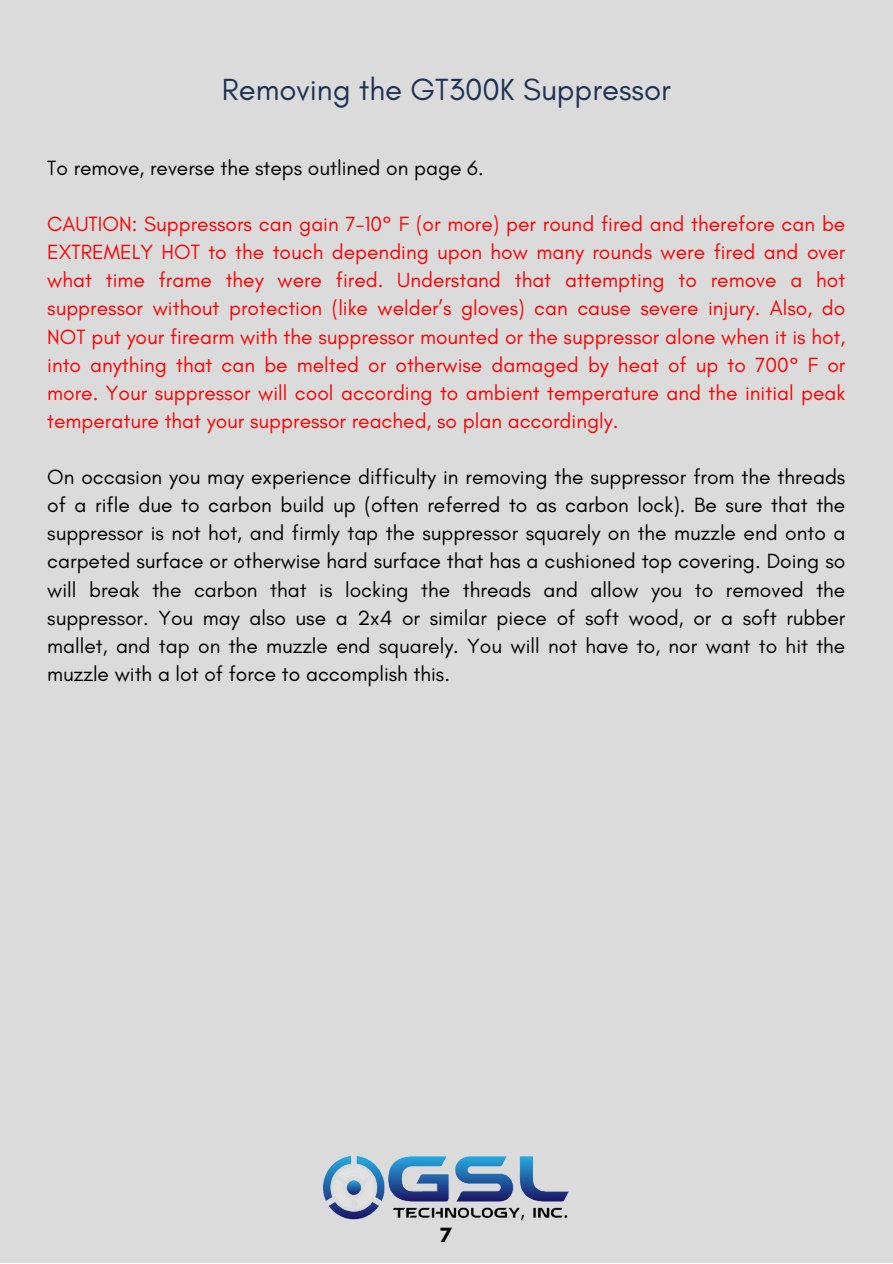
<style>
.page{position:relative;width:893px;height:1264px;background:#fff}
.page>*{position:absolute;margin:0;border:0;box-sizing:border-box;transform-origin:0 0}
.t1{font:31.05px "Glacial Indifference";color:#1e3256}
.t2{font:21px/28px "Glacial Indifference";color:#000;text-align:justify}
.t3{font:21px/28px "Glacial Indifference";color:#f80505;text-align:justify}
.t4{font:700 21px "Glacial Indifference";color:#000}
</style>
<div class="page">
<div style="left:0;top:0;width:892px;height:1262px;background:#dbdbdb"></div>
<img style="left:324px;top:1156px;width:245px;height:65px">
<p class="t1" style="left:222px;top:70px;width:450px">Removing the GT300K Suppressor</p>
<p class="t2" style="left:47px;top:153px;width:438px">To remove, reverse the steps outlined on page 6.</p>
<p class="t3" style="left:47px;top:210px;width:799px">CAUTION: Suppressors can gain 7-10° F (or more) per round fired and therefore can be EXTREMELY HOT to the touch depending upon how many rounds were fired and over what time frame they were fired. Understand that attempting to remove a hot suppressor without protection (like welder’s gloves) can cause severe injury. Also, do NOT put your firearm with the suppressor mounted or the suppressor alone when it is hot, into anything that can be melted or otherwise damaged by heat of up to 700° F or more. Your suppressor will cool according to ambient temperature and the initial peak temperature that your suppressor reached, so plan accordingly.</p>
<p class="t2" style="left:47px;top:463px;width:799px">On occasion you may experience difficulty in removing the suppressor from the threads of a rifle due to carbon build up (often referred to as carbon lock). Be sure that the suppressor is not hot, and firmly tap the suppressor squarely on the muzzle end onto a carpeted surface or otherwise hard surface that has a cushioned top covering. Doing so will break the carbon that is locking the threads and allow you to removed the suppressor. You may also use a 2x4 or similar piece of soft wood, or a soft rubber mallet, and tap on the muzzle end squarely. You will not have to, nor want to hit the muzzle with a lot of force to accomplish this.</p>
<p class="t4" style="left:440px;top:1222px;width:13px">7</p>
</div>
